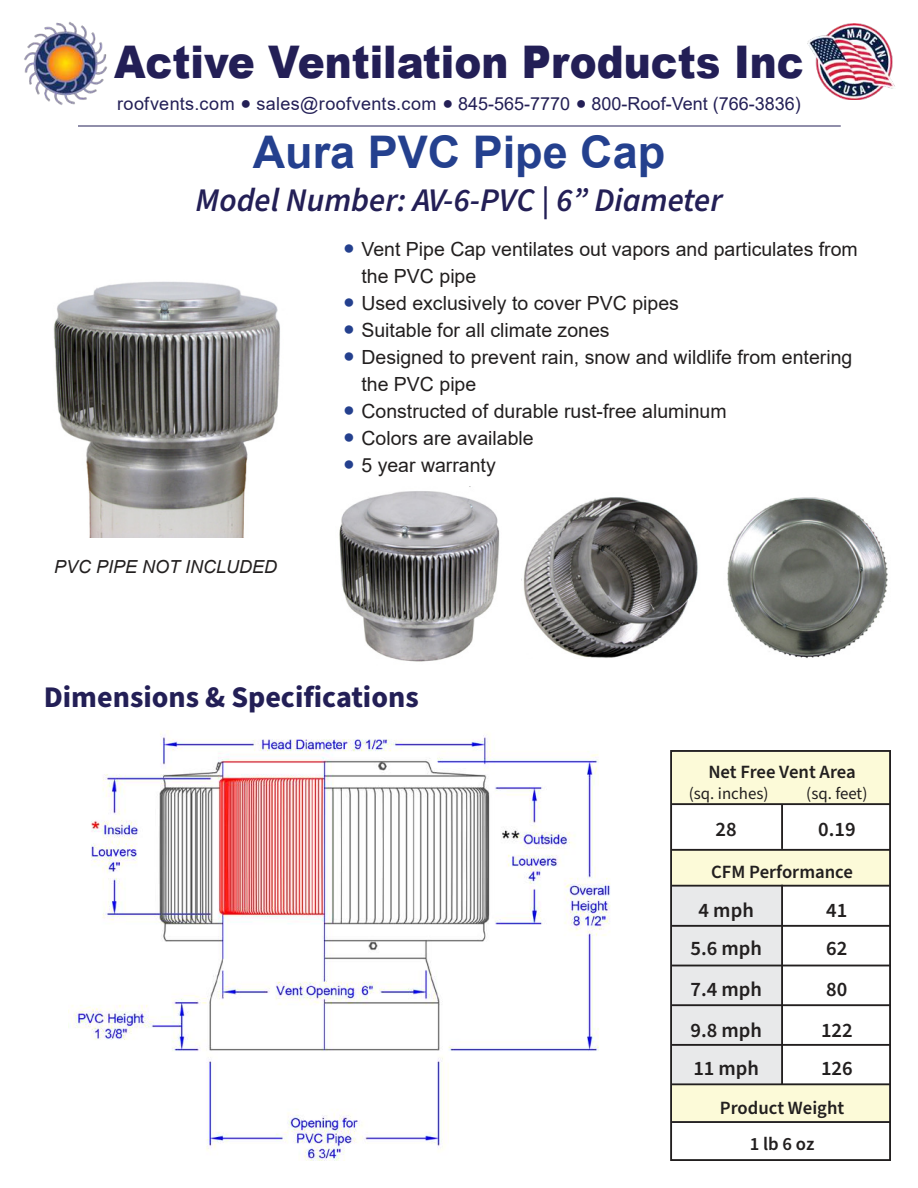
<style>
.page{position:relative;width:918px;height:1188px;background:#fff}
.page>*{position:absolute;margin:0;border:0;box-sizing:border-box;transform-origin:0 0}
.t1{font:900 45px "Arial";color:#231f56;scale:.9 1}
.t2{font:700 45px "Arial";color:#24408e}
.t3{font:italic 600 33px "Source Sans Pro";color:#231f56}
.t4{font:700 30px "Source Sans Pro";color:#231f56}
.t5{font:600 20.55px "Source Sans Pro";color:#221f1f}
.t6{font:19.5px/27px "Arial";color:#221f1f}
.t7{font:600 18.75px/35.8px "Source Sans Pro";color:#221f1f;text-align:center}
.t8{font:18px "Arial";letter-spacing:.005em;color:#231f56}
.t9{font:italic 18px "Arial";color:#221f1f}
.t10{font:16.8px "Source Sans Pro";color:#221f1f}
.s1{color:#24408e}
</style>
<div class="page">
<hr style="left:78px;top:126px;width:763px;height:1px;background:#231f56">
<img style="left:24px;top:22px;width:84px;height:83px">
<img style="left:808px;top:24px;width:87px;height:75px">
<img style="left:53px;top:281px;width:227px;height:256px">
<img style="left:71px;top:730px;width:539px;height:431px">
<div style="left:670px;top:750px;width:221px;height:411px;border:2px solid #221f1f"></div>
<div style="left:672px;top:849px;width:217px;height:36px;background:#fcfad8"></div>
<div style="left:672px;top:1085px;width:217px;height:36px;background:#fcfad8"></div>
<div style="left:672px;top:887px;width:109px;height:195px;background:#e8e9ea"></div>
<div style="left:672px;top:752px;width:217px;height:52px;background:#fcfad8"></div>
<hr style="left:672px;top:803px;width:218px;height:2px;background:#221f1f">
<hr style="left:672px;top:849px;width:219px;height:2px;background:#221f1f">
<hr style="left:672px;top:925px;width:219px;height:2px;background:#221f1f">
<hr style="left:672px;top:965px;width:219px;height:1px;background:#221f1f">
<hr style="left:672px;top:1004px;width:219px;height:2px;background:#221f1f">
<hr style="left:672px;top:1044px;width:219px;height:2px;background:#221f1f">
<hr style="left:672px;top:1083px;width:219px;height:2px;background:#221f1f">
<hr style="left:672px;top:1121px;width:219px;height:2px;background:#221f1f">
<hr style="left:672px;top:885px;width:218px;height:2px;background:#221f1f">
<hr style="left:781px;top:804px;width:2px;height:45px;background:#221f1f">
<hr style="left:781px;top:885px;width:2px;height:199px;background:#221f1f">
<img style="left:339px;top:486px;width:161px;height:176px">
<img style="left:523px;top:497px;width:175px;height:161px">
<img style="left:727px;top:497px;width:161px;height:162px">
<h1 class="t1" style="left:114px;top:36px;width:768px">Active Ventilation Products Inc</h1>
<p class="t8" style="left:117px;top:97px;width:685px">roofvents.com ● sales@roofvents.com ● 845-565-7770 ● 800-Roof-Vent (766-3836)</p>
<h1 class="t2" style="left:253px;top:135px;width:414px">Aura PVC Pipe Cap</h1>
<h2 class="t3" style="left:196px;top:186px;width:528px">Model Number: AV-6-PVC | 6” Diameter</h2>
<p class="t9" style="left:54px;top:556px;width:225px">PVC PIPE NOT INCLUDED</p>
<p class="t6" style="left:361px;top:237px;width:498px;text-indent:-18px"><span class="s1">●</span> Vent Pipe Cap ventilates out vapors and particulates from the PVC pipe</p>
<p class="t6" style="left:343px;top:291px;width:337px"><span class="s1">●</span> Used exclusively to cover PVC pipes</p>
<p class="t6" style="left:343px;top:318px;width:268px"><span class="s1">●</span> Suitable for all climate zones</p>
<p class="t6" style="left:361px;top:345px;width:492px;text-indent:-18px"><span class="s1">●</span> Designed to prevent rain, snow and wildlife from entering the PVC pipe</p>
<p class="t6" style="left:343px;top:399px;width:385px"><span class="s1">●</span> Constructed of durable rust-free aluminum</p>
<p class="t6" style="left:343px;top:426px;width:192px"><span class="s1">●</span> Colors are available</p>
<p class="t6" style="left:343px;top:453px;width:154px"><span class="s1">●</span> 5 year warranty</p>
<h3 class="t4" style="left:44px;top:685px;width:376px">Dimensions &amp; Specifications</h3>
<p class="t7" style="left:708px;top:755px;width:149px">Net Free Vent Area</p>
<p class="t10" style="left:689px;top:786px;width:81px">(sq. inches)</p>
<p class="t10" style="left:806px;top:786px;width:63px">(sq. feet)</p>
<p class="t5" style="left:716px;top:821px;width:23px">28</p>
<p class="t5" style="left:818px;top:821px;width:39px">0.19</p>
<p class="t7" style="left:711px;top:855px;width:143px">CFM Performance</p>
<p class="t5" style="left:699px;top:902px;width:57px">4 mph</p>
<p class="t5" style="left:826px;top:902px;width:23px">41</p>
<p class="t5" style="left:690px;top:940px;width:73px">5.6 mph</p>
<p class="t5" style="left:826px;top:940px;width:23px">62</p>
<p class="t5" style="left:690px;top:981px;width:73px">7.4 mph</p>
<p class="t5" style="left:826px;top:981px;width:23px">80</p>
<p class="t5" style="left:690px;top:1022px;width:73px">9.8 mph</p>
<p class="t5" style="left:821px;top:1022px;width:33px">122</p>
<p class="t5" style="left:693px;top:1060px;width:67px">11 mph</p>
<p class="t5" style="left:821px;top:1060px;width:33px">126</p>
<p class="t7" style="left:720px;top:1091px;width:126px">Product Weight<br>1 lb 6 oz</p>
</div>
